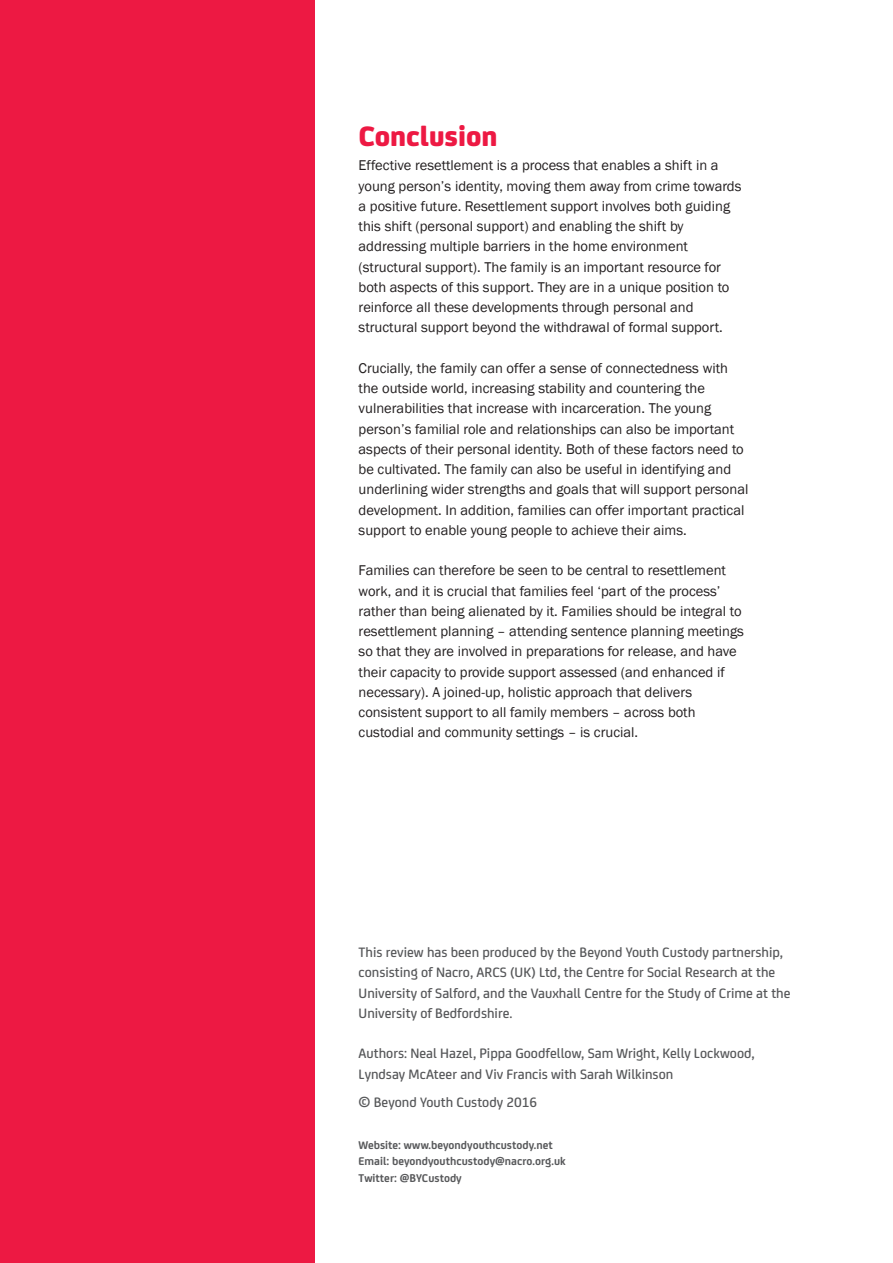
<style>
.page{position:relative;width:893px;height:1263px;background:#fff}
.page>*{position:absolute;margin:0;border:0;box-sizing:border-box;transform-origin:0 0}
.t1{font:800 30px "FS Joey";color:#ed1943}
.t2{font:14.55px/20.2px "Franklin Gothic";color:#231f20}
.t3{font:500 14.55px/20.2px "FS Joey";color:#57585a}
.t4{font:700 12px/16.5px "FS Joey";color:#57585a}
</style>
<div class="page">
<div style="left:0;top:0;width:315px;height:1263px;background:#ed1943"></div>
<h1 class="t1" style="left:359px;top:112px;width:140px">Conclusion</h1>
<p class="t2" style="left:359px;top:156px;width:384px">Effective resettlement is a process that enables a shift in a young person’s identity, moving them away from crime towards a positive future. Resettlement support involves both guiding this shift (personal support) and enabling the shift by addressing multiple barriers in the home environment (structural support). The family is an important resource for both aspects of this support. They are in a unique position to reinforce all these developments through personal and structural support beyond the withdrawal of formal support.</p>
<p class="t2" style="left:359px;top:358px;width:391px">Crucially, the family can offer a sense of connectedness with the outside world, increasing stability and countering the vulnerabilities that increase with incarceration. The young person’s familial role and relationships can also be important aspects of their personal identity. Both of these factors need to be cultivated. The family can also be useful in identifying and underlining wider strengths and goals that will support personal development. In addition, families can offer important practical support to enable young people to achieve their aims.</p>
<p class="t2" style="left:359px;top:561px;width:387px">Families can therefore be seen to be central to resettlement work, and it is crucial that families feel ‘part of the process’ rather than being alienated by it. Families should be integral to resettlement planning – attending sentence planning meetings so that they are involved in preparations for release, and have their capacity to provide support assessed (and enhanced if necessary). A joined-up, holistic approach that delivers consistent support to all family members – across both custodial and community settings – is crucial.</p>
<p class="t3" style="left:359px;top:941px;width:433px">This review has been produced by the Beyond Youth Custody partnership, consisting of Nacro, ARCS (UK) Ltd, the Centre for Social Research at the University of Salford, and the Vauxhall Centre for the Study of Crime at the University of Bedfordshire.</p>
<p class="t3" style="left:359px;top:1042px;width:398px">Authors: Neal Hazel, Pippa Goodfellow, Sam Wright, Kelly Lockwood,<br>Lyndsay McAteer and Viv Francis with Sarah Wilkinson</p>
<p class="t3" style="left:359px;top:1091px;width:180px">© Beyond Youth Custody 2016</p>
<p class="t4" style="left:359px;top:1136px;width:209px">Website: www.beyondyouthcustody.net<br>Email: beyondyouthcustody@nacro.org.uk<br>Twitter: @BYCustody</p>
</div>
